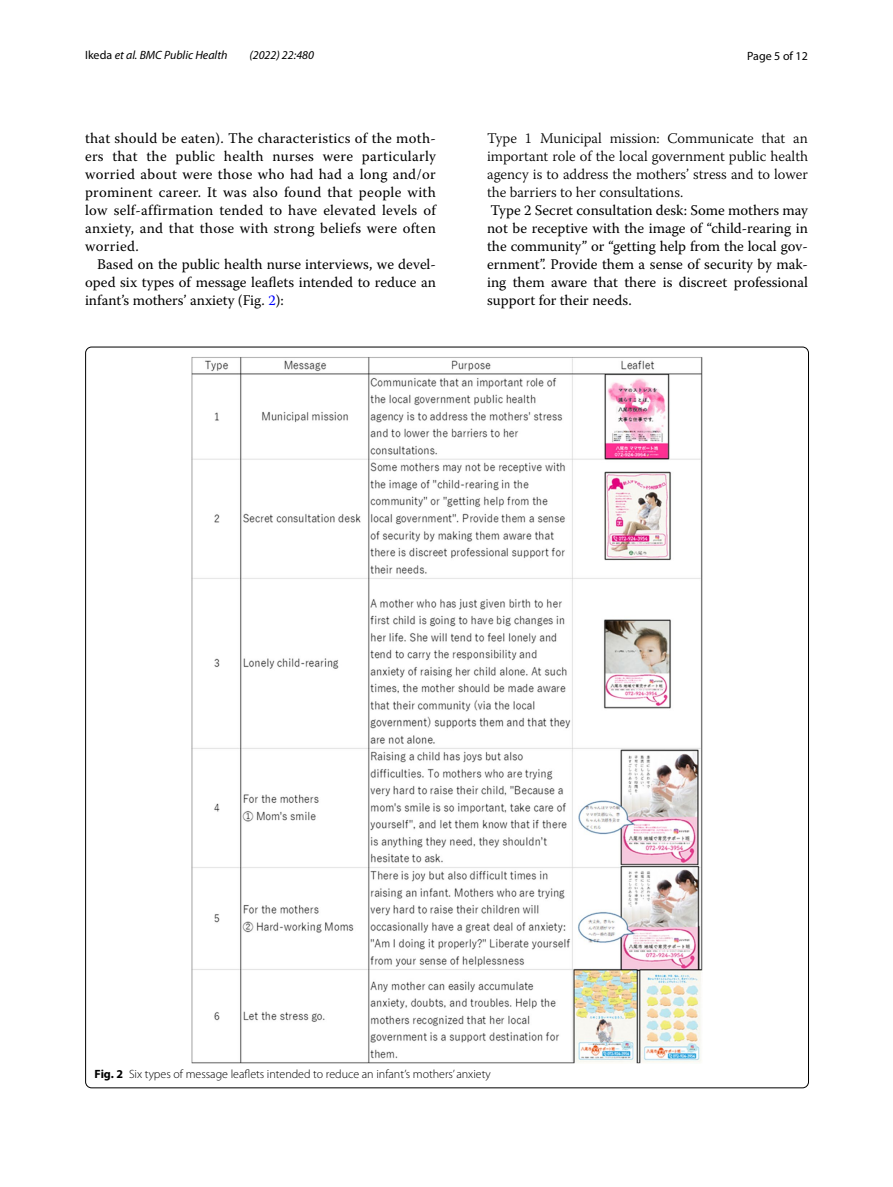
<style>
.page{position:relative;width:893px;height:1187px;background:#fff}
.page>*{position:absolute;margin:0;border:0;box-sizing:border-box;transform-origin:0 0}
.t1{font:14.7px/18px "Warnock Pro";color:#000;text-align:justify}
.t2{font:300 14.7px/18px "Warnock Pro";color:#000;text-align:justify}
.t3{font:300 12px "Myriad Pro";color:#000}
.t4{font:italic 12px "Myriad Pro";color:#000}
.t5{font:12px "Myriad Pro";color:#000}
.s1{font-style:normal}
.s2{color:#00f}
.s3{font-weight:700}
</style>
<div class="page">
<img style="left:192px;top:357px;width:510px;height:706px">
<p class="t4" style="left:85px;top:48px;width:144px"><span class="s1">Ikeda</span> et al. BMC Public Health</p>
<p class="t4" style="left:249px;top:48px;width:66px">(2022) 22:480</p>
<p class="t5" style="left:747px;top:48px;width:62px">Page 5 of 12</p>
<p class="t1" style="left:85px;top:128px;width:352px">that should be eaten). The characteristics of the moth&shy;ers that the public health nurses were particularly worried about were those who had had a long and/or prominent career. It was also found that people with low self-affirmation tended to have elevated levels of anxiety, and that those with strong beliefs were often worried.</p>
<p class="t1" style="left:85px;top:254px;width:352px;text-indent:12px">Based on the public health nurse interviews, we devel&shy;oped six types of message leaflets intended to reduce an infant’s mothers’ anxiety (Fig. <span class="s2">2</span>):</p>
<p class="t2" style="left:487px;top:128px;width:322px">Type 1 Municipal mission: Communicate that an important role of the local government public health agency is to address the mothers’ stress and to lower the barriers to her consultations.</p>
<p class="t1" style="left:487px;top:200px;width:322px">Type 2 Secret consultation desk: Some mothers may not be receptive with the image of “child-rearing in the community” or “getting help from the local gov&shy;ernment”. Provide them a sense of security by mak&shy;ing them aware that there is discreet professional support for their needs.</p>
<p class="t3" style="left:95px;top:1067px;width:398px"><span class="s3">Fig. 2</span> Six types of message leaflets intended to reduce an infant’s mothers’ anxiety</p>
</div>
